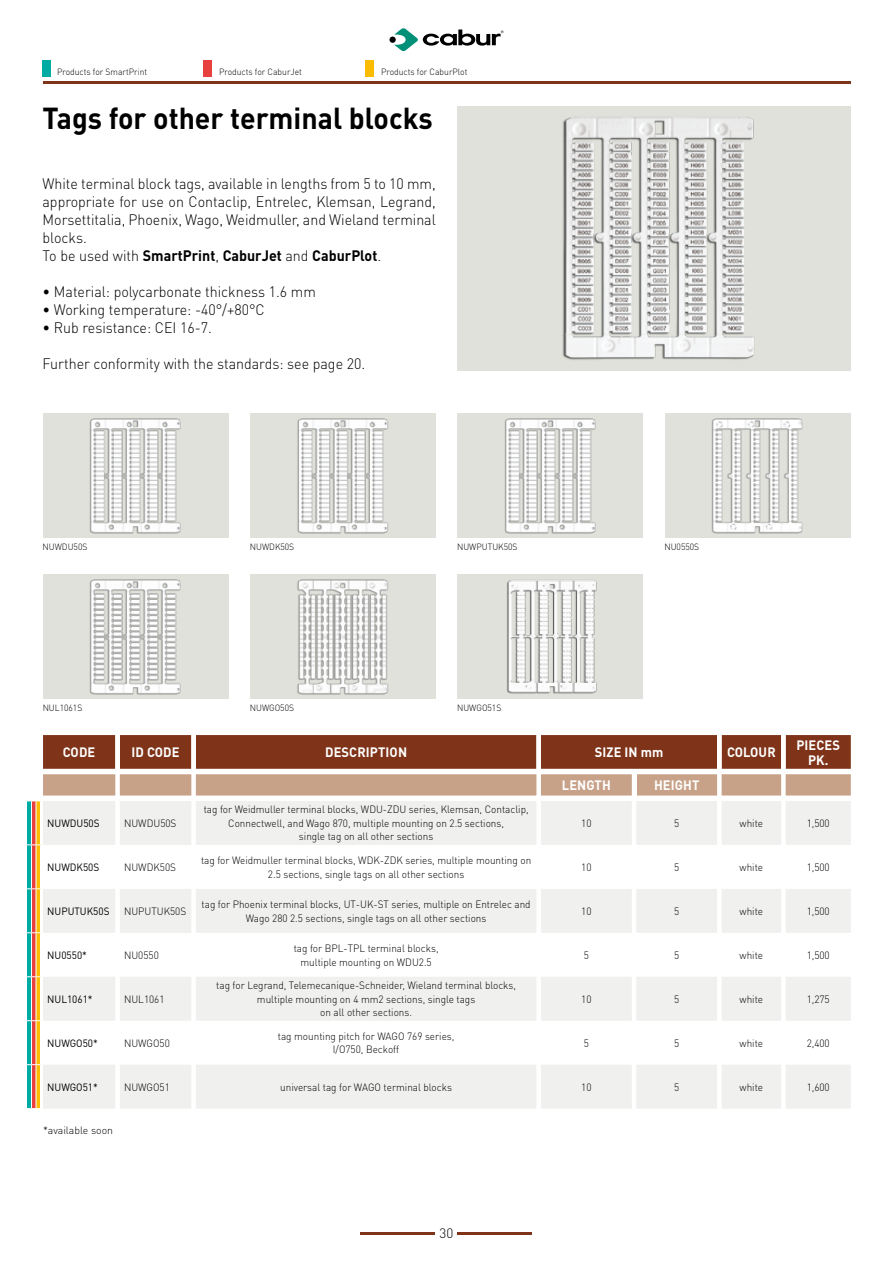
<style>
.page{position:relative;width:893px;height:1263px;background:#fff}
.page>*{position:absolute;margin:0;border:0;box-sizing:border-box;transform-origin:0 0}
.t1{font:700 30px "DIN Pro";color:#000;scale:.95 1}
.t2{font:300 15px/18px "DIN Pro";color:#000;scale:.95 1}
.t3{font:700 13.5px/15px "DIN Pro";letter-spacing:.01em;color:#fff;text-align:center;scale:.95 1}
.t4{font:300 13.5px "DIN Pro";color:#000}
.t5{font:300 10.5px/13.5px "DIN Pro";color:#000;text-align:center;scale:.95 1}
.t6{font:10.5px "DIN Pro";color:#000;scale:.95 1}
.t7{font:300 10.5px "DIN Pro";color:#000}
.t8{font:300 9px "DIN Pro";color:#000;scale:.95 1}
.s1{font-weight:700}
</style>
<div class="page">
<div style="left:389px;top:37px;width:7px;height:6px;background:#000;border-radius:50%"></div>
<svg style="left:394px;top:28px;width:109px;height:23px"></svg>
<hr style="left:361px;top:1232px;width:74px;height:2px;background:#7f3318">
<hr style="left:458px;top:1232px;width:74px;height:2px;background:#7f3318">
<div style="left:43px;top:413px;width:186px;height:125px;background:#e1e1db"></div>
<img style="left:89px;top:418px;width:92px;height:116px">
<div style="left:250px;top:413px;width:186px;height:125px;background:#e1e1db"></div>
<img style="left:297px;top:418px;width:92px;height:116px">
<div style="left:458px;top:413px;width:185px;height:125px;background:#e1e1db"></div>
<img style="left:504px;top:418px;width:92px;height:116px">
<div style="left:665px;top:413px;width:185px;height:125px;background:#e1e1db"></div>
<img style="left:711px;top:418px;width:92px;height:116px">
<div style="left:43px;top:574px;width:186px;height:125px;background:#e1e1db"></div>
<img style="left:89px;top:579px;width:92px;height:116px">
<div style="left:250px;top:574px;width:186px;height:125px;background:#e1e1db"></div>
<img style="left:297px;top:579px;width:92px;height:116px">
<div style="left:457px;top:574px;width:186px;height:125px;background:#e1e1db"></div>
<img style="left:507px;top:580px;width:90px;height:114px">
<div style="left:457px;top:106px;width:393px;height:265px;background:#e1e1db"></div>
<img style="left:562px;top:117px;width:192px;height:243px">
<hr style="left:43px;top:82px;width:808px;height:2px;background:#7f3318">
<svg style="left:43px;top:801px;width:808px;height:308px;fill:#f0f0ee"></svg>
<div style="left:365px;top:60px;width:9px;height:16px;background:#fabb00"></div>
<div style="left:203px;top:60px;width:9px;height:16px;background:#e6413e"></div>
<div style="left:43px;top:60px;width:8px;height:16px;background:#00aba4"></div>
<div style="left:27px;top:801px;width:5px;height:44px;background:#00aba4"></div>
<svg style="left:32px;top:801px;width:4px;height:43px"></svg>
<hr style="left:36px;top:801px;width:4px;height:44px;background:#fabb00">
<hr style="left:31px;top:801px;width:1px;height:43px;background:#fff">
<svg style="left:43px;top:735px;width:808px;height:61px;background:#a7725b"></svg>
<hr style="left:36px;top:801px;width:1px;height:43px;background:#fff">
<svg style="left:27px;top:844px;width:14px;height:265px;background:#b0a878"></svg>
<p class="t8" style="left:57px;top:66px;width:97px">Products for SmartPrint</p>
<p class="t8" style="left:219px;top:66px;width:89px">Products for CaburJet</p>
<p class="t8" style="left:381px;top:66px;width:92px">Products for CaburPlot</p>
<h1 class="t1" style="left:43px;top:98px;width:412px">Tags for other terminal blocks</h1>
<p class="t2" style="left:43px;top:174px;width:416px">White terminal block tags, available in lengths from 5 to 10 mm, appropriate for use on Contaclip, Entrelec, Klemsan, Legrand, Morsettitalia, Phoenix, Wago, Weidmuller, and Wieland terminal blocks.<br>To be used with <span class="s1">SmartPrint</span>, <span class="s1">CaburJet</span> and <span class="s1">CaburPlot</span>.</p>
<h2 class="t2" style="left:43px;top:282px;width:289px">• Material: polycarbonate thickness 1.6 mm</h2>
<h2 class="t2" style="left:43px;top:300px;width:235px">• Working temperature: -40°/+80°C</h2>
<h2 class="t2" style="left:43px;top:318px;width:180px">• Rub resistance: CEI 16-7.</h2>
<h2 class="t2" style="left:43px;top:354px;width:341px">Further conformity with the standards: see page 20.</h2>
<p class="t8" style="left:43px;top:540px;width:49px">NUWDU50S</p>
<p class="t8" style="left:250px;top:540px;width:48px">NUWDK50S</p>
<p class="t8" style="left:457px;top:540px;width:65px">NUWPUTUK50S</p>
<p class="t8" style="left:664px;top:540px;width:38px">NU0550S</p>
<p class="t8" style="left:43px;top:701px;width:43px">NUL1061S</p>
<p class="t8" style="left:250px;top:701px;width:48px">NUWGO50S</p>
<p class="t8" style="left:457px;top:701px;width:48px">NUWGO51S</p>
<p class="t3" style="left:63px;top:744px;width:36px">CODE</p>
<p class="t3" style="left:132px;top:744px;width:52px">ID CODE</p>
<p class="t3" style="left:325px;top:744px;width:88px">DESCRIPTION</p>
<p class="t3" style="left:595px;top:744px;width:74px">SIZE IN mm</p>
<p class="t3" style="left:727px;top:744px;width:53px">COLOUR</p>
<p class="t3" style="left:796px;top:737px;width:47px">PIECES<br>PK.</p>
<p class="t3" style="left:562px;top:777px;width:53px">LENGTH</p>
<p class="t3" style="left:654px;top:777px;width:49px">HEIGHT</p>
<p class="t6" style="left:47px;top:816px;width:57px">NUWDU50S</p>
<p class="t5" style="left:124px;top:816px;width:57px">NUWDU50S</p>
<p class="t5" style="left:204px;top:802px;width:344px">tag for Weidmuller terminal blocks, WDU-ZDU series, Klemsan, Contaclip,<br>Connectwell, and Wago 870, multiple mounting on 2.5 sections,<br>single tag on all other sections</p>
<p class="t5" style="left:581px;top:816px;width:12px">10</p>
<p class="t5" style="left:674px;top:816px;width:7px">5</p>
<p class="t5" style="left:740px;top:816px;width:26px">white</p>
<p class="t5" style="left:807px;top:816px;width:26px">1,500</p>
<p class="t6" style="left:47px;top:860px;width:56px">NUWDK50S</p>
<p class="t5" style="left:124px;top:860px;width:56px">NUWDK50S</p>
<p class="t5" style="left:201px;top:853px;width:349px">tag for Weidmuller terminal blocks, WDK-ZDK series, multiple mounting on<br>2.5 sections, single tags on all other sections</p>
<p class="t5" style="left:581px;top:860px;width:12px">10</p>
<p class="t5" style="left:674px;top:860px;width:7px">5</p>
<p class="t5" style="left:740px;top:860px;width:26px">white</p>
<p class="t5" style="left:807px;top:860px;width:26px">1,500</p>
<p class="t6" style="left:47px;top:904px;width:67px">NUPUTUK50S</p>
<p class="t5" style="left:124px;top:904px;width:67px">NUPUTUK50S</p>
<p class="t5" style="left:202px;top:897px;width:348px">tag for Phoenix terminal blocks, UT-UK-ST series, multiple on Entrelec and<br>Wago 280 2.5 sections, single tags on all other sections</p>
<p class="t5" style="left:581px;top:904px;width:12px">10</p>
<p class="t5" style="left:674px;top:904px;width:7px">5</p>
<p class="t5" style="left:740px;top:904px;width:26px">white</p>
<p class="t5" style="left:807px;top:904px;width:26px">1,500</p>
<p class="t6" style="left:47px;top:948px;width:43px">NU0550*</p>
<p class="t5" style="left:124px;top:948px;width:38px">NU0550</p>
<p class="t5" style="left:294px;top:941px;width:154px">tag for BPL-TPL terminal blocks, multiple mounting on WDU2.5</p>
<p class="t5" style="left:584px;top:948px;width:7px">5</p>
<p class="t5" style="left:674px;top:948px;width:7px">5</p>
<p class="t5" style="left:740px;top:948px;width:26px">white</p>
<p class="t5" style="left:807px;top:948px;width:26px">1,500</p>
<p class="t6" style="left:47px;top:992px;width:49px">NUL1061*</p>
<p class="t5" style="left:124px;top:992px;width:44px">NUL1061</p>
<p class="t5" style="left:216px;top:978px;width:317px">tag for Legrand, Telemecanique-Schneider, Wieland terminal blocks, multiple mounting on 4 mm2 sections, single tags<br>on all other sections.</p>
<p class="t5" style="left:581px;top:992px;width:12px">10</p>
<p class="t5" style="left:674px;top:992px;width:7px">5</p>
<p class="t5" style="left:740px;top:992px;width:26px">white</p>
<p class="t5" style="left:807px;top:992px;width:26px">1,275</p>
<p class="t6" style="left:47px;top:1036px;width:55px">NUWGO50*</p>
<p class="t5" style="left:124px;top:1036px;width:50px">NUWGO50</p>
<p class="t5" style="left:278px;top:1029px;width:187px">tag mounting pitch for WAGO 769 series,<br>I/O750, Beckoff</p>
<p class="t5" style="left:584px;top:1036px;width:7px">5</p>
<p class="t5" style="left:674px;top:1036px;width:7px">5</p>
<p class="t5" style="left:740px;top:1036px;width:26px">white</p>
<p class="t5" style="left:807px;top:1036px;width:26px">2,400</p>
<p class="t6" style="left:47px;top:1080px;width:55px">NUWGO51*</p>
<p class="t5" style="left:124px;top:1080px;width:50px">NUWGO51</p>
<p class="t5" style="left:280px;top:1080px;width:182px">universal tag for WAGO terminal blocks</p>
<p class="t5" style="left:581px;top:1080px;width:12px">10</p>
<p class="t5" style="left:674px;top:1080px;width:7px">5</p>
<p class="t5" style="left:740px;top:1080px;width:26px">white</p>
<p class="t5" style="left:807px;top:1080px;width:26px">1,600</p>
<p class="t7" style="left:43px;top:1123px;width:72px">*available soon</p>
<p class="t4" style="left:440px;top:1223px;width:15px">30</p>
</div>
